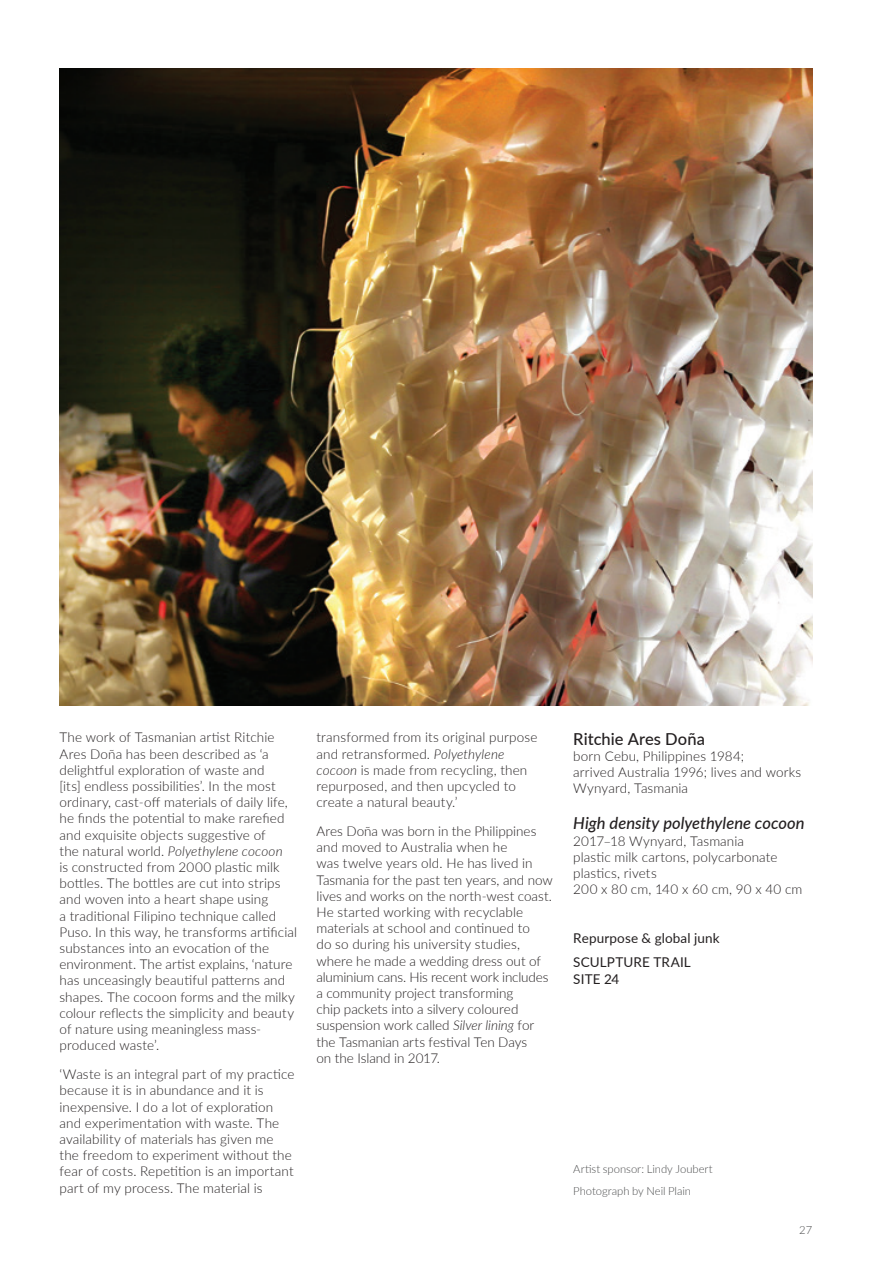
<style>
.page{position:relative;width:893px;height:1263px;background:#fff}
.page>*{position:absolute;margin:0;border:0;box-sizing:border-box;transform-origin:0 0}
.t1{font:italic 500 16.5px "Lato";color:#231f20}
.t2{font:500 16.5px "Lato";color:#231f20}
.t3{font:300 13.5px/16.2px "Lato";letter-spacing:.005em;color:#231f20}
.t4{font:13.5px/24.8px "Lato";letter-spacing:.01em;color:#231f20}
.t5{font:300 11.25px/22px "Lato";letter-spacing:-.005em;color:#4b4c4d}
.s1{font-style:italic}
</style>
<div class="page">
<img style="left:60px;top:68px;width:752px;height:638px">
<p class="t3" style="left:60px;top:729px;width:239px">The work of Tasmanian artist Ritchie Ares Doña has been described as ‘a delightful exploration of waste and<br>[its] endless possibilities’. In the most ordinary, cast-off materials of daily life, he finds the potential to make rarefied and exquisite objects suggestive of<br>the natural world. <span class="s1">Polyethylene cocoon<br></span>is constructed from 2000 plastic milk bottles. The bottles are cut into strips and woven into a heart shape using<br>a traditional Filipino technique called Puso. In this way, he transforms artificial substances into an evocation of the environment. The artist explains, ‘nature has unceasingly beautiful patterns and shapes. The cocoon forms and the milky colour reflects the simplicity and beauty of nature using meaningless mass&shy;produced waste’.</p>
<p class="t3" style="left:60px;top:1066px;width:237px">‘Waste is an integral part of my practice because it is in abundance and it is inexpensive. I do a lot of exploration and experimentation with waste. The availability of materials has given me the freedom to experiment without the fear of costs. Repetition is an important part of my process. The material is</p>
<p class="t3" style="left:316px;top:729px;width:223px">transformed from its original purpose and retransformed. <span class="s1">Polyethylene cocoon</span> is made from recycling, then repurposed, and then upcycled to create a natural beauty.’</p>
<p class="t3" style="left:316px;top:823px;width:238px">Ares Doña was born in the Philippines and moved to Australia when he<br>was twelve years old. He has lived in Tasmania for the past ten years, and now lives and works on the north-west coast.<br>He started working with recyclable materials at school and continued to<br>do so during his university studies, where he made a wedding dress out of aluminium cans. His recent work includes a community project transforming<br>chip packets into a silvery coloured suspension work called <span class="s1">Silver lining</span> for the Tasmanian arts festival Ten Days<br>on the Island in 2017.</p>
<p class="t2" style="left:573px;top:727px;width:133px">Ritchie Ares Doña</p>
<p class="t3" style="left:573px;top:747px;width:229px">born Cebu, Philippines 1984;<br>arrived Australia 1996; lives and works<br>Wynyard, Tasmania</p>
<p class="t1" style="left:573px;top:811px;width:233px">High density polyethylene cocoon</p>
<p class="t3" style="left:573px;top:832px;width:231px">2017–18 Wynyard, Tasmania<br>plastic milk cartons, polycarbonate plastics, rivets<br>200 x 80 cm, 140 x 60 cm, 90 x 40 cm</p>
<p class="t4" style="left:573px;top:925px;width:148px">Repurpose &amp; global junk<br>SCULPTURE TRAIL</p>
<p class="t4" style="left:573px;top:966px;width:47px">SITE 24</p>
<p class="t5" style="left:573px;top:1157px;width:141px">Artist sponsor: Lindy Joubert<br>Photograph by Neil Plain</p>
<p class="t5" style="left:799px;top:1218px;width:14px">27</p>
</div>
